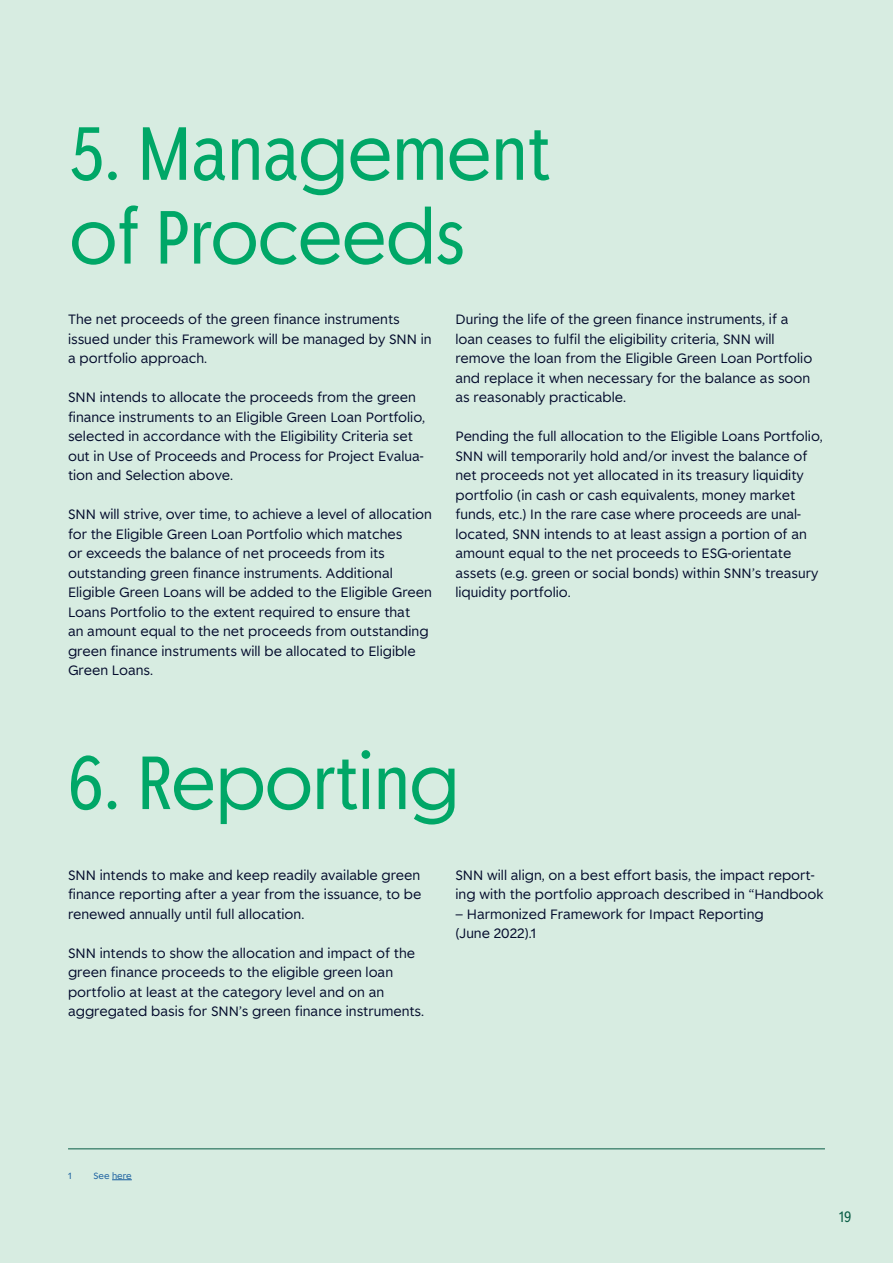
<style>
.page{position:relative;width:893px;height:1263px;background:#d7ece1}
.page>*{position:absolute;margin:0;border:0;box-sizing:border-box;transform-origin:0 0}
.Tittel_1_-_2023{font:75px/83.8px "Spare Bank 1 Title";color:#00a767}
.t1{font:15px "Spare Bank 1 Title";color:#095d46}
.Brødtekst{font:13.5px/19.5px "Spare Bank 1";color:#030b2c}
.Brødtekst-2{font:9px "Spare Bank 1";color:#175d9e}
</style>
<div class="page">
<hr style="left:68px;top:1148px;width:757px;height:1px;background:#095d46">
<svg style="left:112px;top:1179px;width:20px;height:1px"></svg>
<p class="Tittel_1_-_2023" style="left:70px;top:108px;width:482px">5. Management of Proceeds</p>
<p class="Brødtekst" style="left:68px;top:309px;width:365px">The net proceeds of the green finance instruments issued under this Framework will be managed by SNN in a portfolio approach.</p>
<p class="Brødtekst" style="left:68px;top:387px;width:359px">SNN intends to allocate the proceeds from the green finance instruments to an Eligible Green Loan Portfolio, selected in accordance with the Eligibility Criteria set out in Use of Proceeds and Process for Project Evalua&shy;tion and Selection above.</p>
<p class="Brødtekst" style="left:68px;top:504px;width:365px">SNN will strive, over time, to achieve a level of allocation for the Eligible Green Loan Portfolio which matches<br>or exceeds the balance of net proceeds from its outstanding green finance instruments. Additional Eligible Green Loans will be added to the Eligible Green Loans Portfolio to the extent required to ensure that<br>an amount equal to the net proceeds from outstanding green finance instruments will be allocated to Eligible Green Loans.</p>
<p class="Brødtekst" style="left:455px;top:309px;width:358px">During the life of the green finance instruments, if a loan ceases to fulfil the eligibility criteria, SNN will remove the loan from the Eligible Green Loan Portfolio and replace it when necessary for the balance as soon as reasonably practicable.</p>
<p class="Brødtekst" style="left:455px;top:426px;width:369px">Pending the full allocation to the Eligible Loans Portfolio, SNN will temporarily hold and/or invest the balance of net proceeds not yet allocated in its treasury liquidity portfolio (in cash or cash equivalents, money market funds, etc.) In the rare case where proceeds are unal&shy;located, SNN intends to at least assign a portion of an amount equal to the net proceeds to ESG-orientate assets (e.g. green or social bonds) within SNN’s treasury liquidity portfolio.</p>
<p class="Tittel_1_-_2023" style="left:68px;top:738px;width:393px">6. Reporting</p>
<p class="Brødtekst" style="left:68px;top:864px;width:355px;text-align:justify">SNN intends to make and keep readily available green finance reporting after a year from the issuance, to be renewed annually until full allocation.</p>
<p class="Brødtekst" style="left:68px;top:942px;width:358px">SNN intends to show the allocation and impact of the green finance proceeds to the eligible green loan portfolio at least at the category level and on an aggregated basis for SNN’s green finance instruments.</p>
<p class="Brødtekst" style="left:455px;top:864px;width:370px">SNN will align, on a best effort basis, the impact report&shy;ing with the portfolio approach described in “Handbook</p>
<p class="Brødtekst" style="left:455px;top:903px;width:310px">– Harmonized Framework for Impact Reporting (June 2022).1</p>
<p class="Brødtekst-2" style="left:68px;top:1170px;width:5px">1</p>
<p class="Brødtekst-2" style="left:94px;top:1170px;width:40px">See here</p>
<p class="t1" style="left:839px;top:1207px;width:14px">19</p>
</div>
